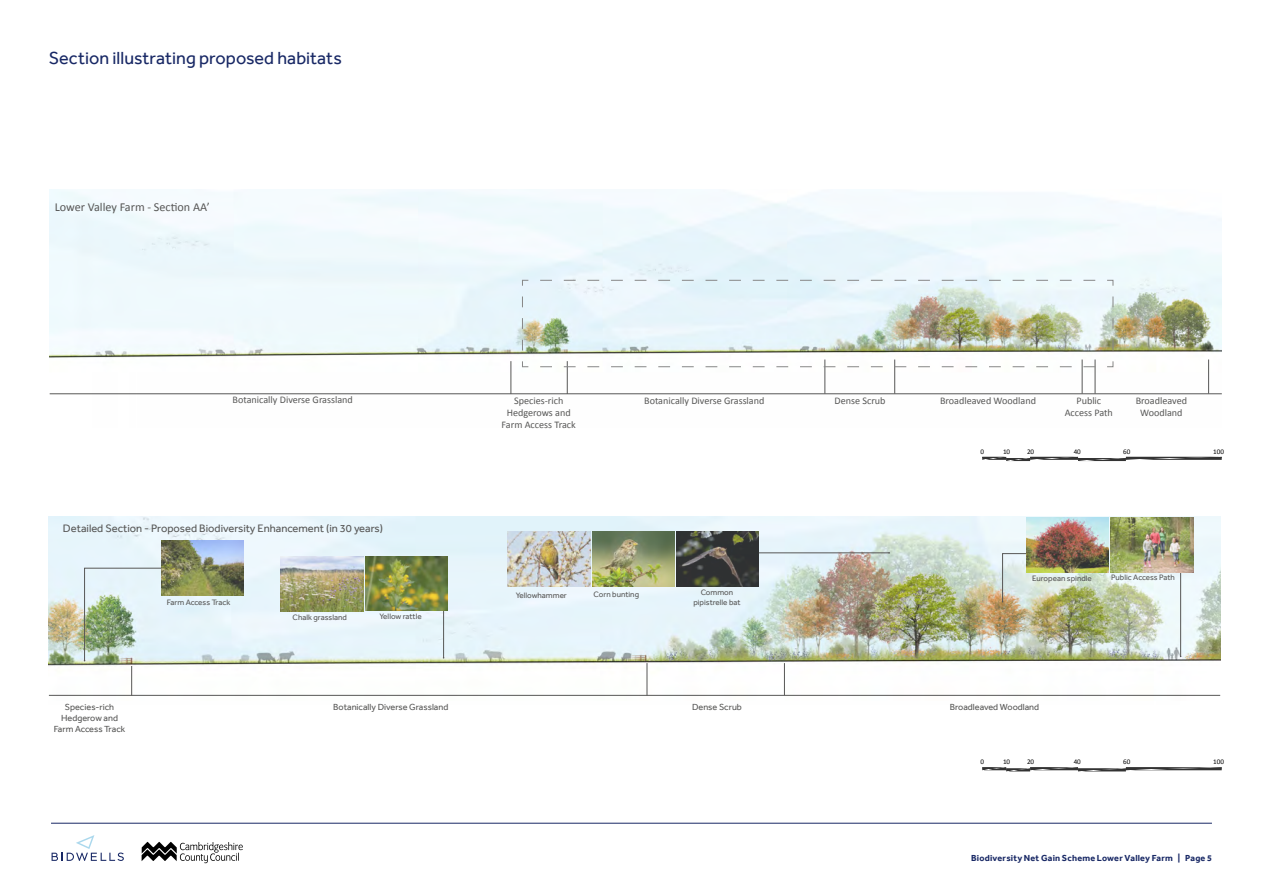
<style>
.page{position:relative;width:1263px;height:893px;background:#fff}
.page>*{position:absolute;margin:0;border:0;box-sizing:border-box;transform-origin:0 0}
.t1{font:18px "Effra";letter-spacing:.005em;color:#182865}
.t2{font:12.15px "Calibri";color:#575756}
.t3{font:11.1px "Effra";color:#575756}
.t4{font:10.2px/12.1px "Calibri";color:#575756;text-align:center}
.t5{font:9px/10.9px "Effra";color:#575756;text-align:center}
.t6{font:700 9px "Effra";letter-spacing:.025em;color:#182865}
.t7{font:8.1px "Effra";color:#575756}
.t8{font:7.05px "Calibri";color:#000}
</style>
<div class="page">
<hr style="left:51px;top:823px;width:1161px;height:1px;background:#182865">
<svg style="left:142px;top:842px;width:101px;height:21px"></svg>
<svg style="left:52px;top:835px;width:72px;height:26px"></svg>
<img style="left:49px;top:516px;width:1171px;height:179px">
<hr style="left:443px;top:611px;width:1px;height:47px;background:#575756">
<hr style="left:1180px;top:573px;width:1px;height:83px;background:#575756">
<hr style="left:49px;top:695px;width:1171px;height:1px;background:#575756">
<hr style="left:784px;top:663px;width:1px;height:32px;background:#575756">
<hr style="left:647px;top:663px;width:1px;height:32px;background:#575756">
<img style="left:281px;top:556px;width:82px;height:55px">
<img style="left:161px;top:541px;width:82px;height:54px">
<img style="left:1026px;top:518px;width:83px;height:55px">
<img style="left:366px;top:556px;width:82px;height:55px">
<svg style="left:84px;top:568px;width:78px;height:127px"></svg>
<img style="left:1111px;top:518px;width:82px;height:55px">
<img style="left:676px;top:531px;width:83px;height:55px">
<hr style="left:759px;top:553px;width:130px;height:1px;background:#575756">
<svg style="left:1002px;top:553px;width:24px;height:50px"></svg>
<img style="left:508px;top:531px;width:82px;height:55px">
<img style="left:592px;top:531px;width:82px;height:55px">
<img style="left:50px;top:189px;width:1172px;height:206px">
<hr style="left:50px;top:393px;width:1172px;height:1px;background:#575756">
<hr style="left:1095px;top:359px;width:1px;height:35px;background:#575756">
<hr style="left:1208px;top:359px;width:1px;height:35px;background:#575756">
<hr style="left:1082px;top:359px;width:1px;height:35px;background:#575756">
<hr style="left:894px;top:359px;width:1px;height:35px;background:#575756">
<hr style="left:825px;top:359px;width:1px;height:35px;background:#575756">
<hr style="left:567px;top:361px;width:1px;height:33px;background:#575756">
<hr style="left:511px;top:361px;width:1px;height:33px;background:#575756">
<svg style="left:1113px;top:291px;width:1px;height:59px"></svg>
<img style="left:522px;top:280px;width:591px;height:87px">
<svg style="left:982px;top:457px;width:240px;height:4px"></svg>
<svg style="left:982px;top:767px;width:240px;height:4px"></svg>
<h1 class="t1" style="left:49px;top:47px;width:295px">Section illustrating proposed habitats</h1>
<p class="t2" style="left:55px;top:199px;width:157px">Lower Valley Farm - Section AA’</p>
<p class="t4" style="left:233px;top:393px;width:122px">Botanically Diverse Grassland</p>
<p class="t4" style="left:644px;top:394px;width:122px">Botanically Diverse Grassland</p>
<p class="t4" style="left:834px;top:394px;width:53px">Dense Scrub</p>
<p class="t4" style="left:940px;top:394px;width:98px">Broadleaved Woodland</p>
<p class="t4" style="left:502px;top:394px;width:76px">Species-rich<br>Hedgerows and<br>Farm Access Track</p>
<p class="t4" style="left:1065px;top:394px;width:50px">Public<br>Access Path</p>
<p class="t4" style="left:1136px;top:394px;width:53px">Broadleaved<br>Woodland</p>
<p class="t8" style="left:980px;top:446px;width:5px">0</p>
<p class="t8" style="left:1003px;top:446px;width:9px">10</p>
<p class="t8" style="left:1027px;top:446px;width:9px">20</p>
<p class="t8" style="left:1074px;top:446px;width:9px">40</p>
<p class="t8" style="left:1123px;top:446px;width:9px">60</p>
<p class="t8" style="left:1213px;top:446px;width:12px">100</p>
<p class="t3" style="left:63px;top:522px;width:322px">Detailed Section - Proposed Biodiversity Enhancement (in 30 years)</p>
<p class="t7" style="left:516px;top:590px;width:53px">Yellowhammer</p>
<p class="t7" style="left:594px;top:590px;width:47px">Corn bunting</p>
<p class="t7" style="left:701px;top:588px;width:34px">Common</p>
<p class="t7" style="left:167px;top:597px;width:65px">Farm Access Track</p>
<p class="t7" style="left:693px;top:598px;width:49px">pipistrelle bat</p>
<p class="t7" style="left:293px;top:613px;width:56px">Chalk grassland</p>
<p class="t7" style="left:379px;top:612px;width:44px">Yellow rattle</p>
<p class="t7" style="left:1032px;top:573px;width:61px">European spindle</p>
<p class="t7" style="left:1111px;top:573px;width:65px">Public Access Path</p>
<p class="t5" style="left:54px;top:701px;width:73px">Species-rich<br>Hedgerow and<br>Farm Access Track</p>
<p class="t5" style="left:333px;top:701px;width:117px">Botanically Diverse Grassland</p>
<p class="t5" style="left:692px;top:701px;width:51px">Dense Scrub</p>
<p class="t5" style="left:950px;top:701px;width:91px">Broadleaved Woodland</p>
<p class="t8" style="left:980px;top:757px;width:5px">0</p>
<p class="t8" style="left:1003px;top:757px;width:9px">10</p>
<p class="t8" style="left:1027px;top:757px;width:9px">20</p>
<p class="t8" style="left:1074px;top:757px;width:9px">40</p>
<p class="t8" style="left:1123px;top:757px;width:9px">60</p>
<p class="t8" style="left:1213px;top:757px;width:12px">100</p>
<p class="t6" style="left:971px;top:852px;width:242px">Biodiversity Net Gain Scheme Lower Valley Farm | Page 5</p>
</div>
